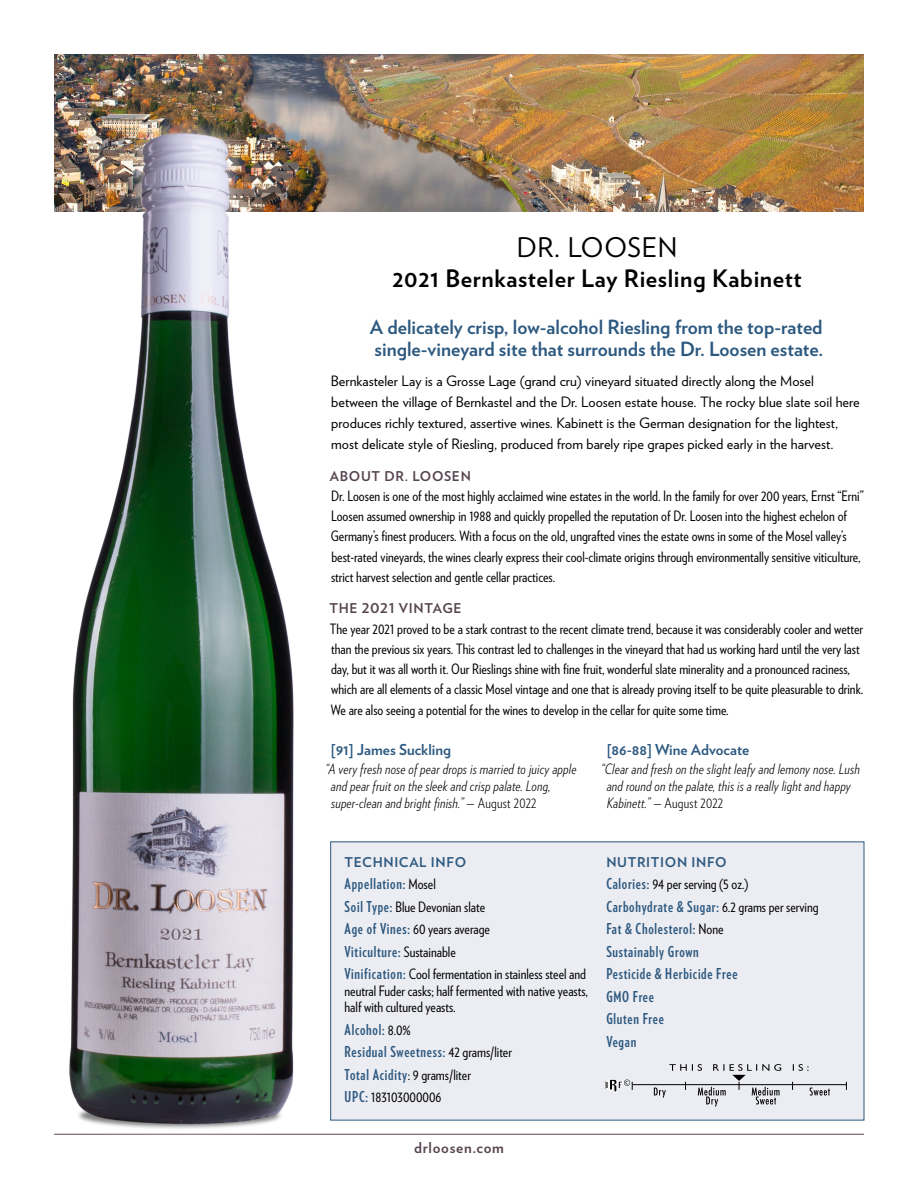
<style>
.page{position:relative;width:918px;height:1188px;background:#fff}
.page>*{position:absolute;margin:0;border:0;box-sizing:border-box;transform-origin:0 0}
.HD_1-V{font:27px "Verlag";letter-spacing:.025em;color:#000}
.HD_1A-V{font:700 24px "Verlag";letter-spacing:.025em;color:#000}
.Subhead_Description{font:700 19.5px/22.5px "Verlag";color:#2d5980}
.Tech_Info_Bullets{font:700 15px "Verlag Compressed";letter-spacing:.05em;color:#2d5980}
.Publication_Name{font:700 15px "Verlag";color:#2d5980}
.t1{font:700 15px "Verlag";letter-spacing:.05em;color:#57454f}
.Text-Verlag_Condense{font:14.25px/20.2px "Verlag Condensed";color:#000}
.Text-Verlag{font:14.25px/21px "Verlag";color:#000}
.Review_Text{font:italic 300 14.25px/17.2px "Verlag Condensed";letter-spacing:.015em;color:#000}
.Tech_Info_Bullets-2{font:14.25px/16.5px "Verlag Condensed";color:#000}
.subhd_1{font:700 13.5px "Verlag";letter-spacing:.05em;color:#57454f}
.Subhead-Tech_Info{font:700 13.5px "Verlag";letter-spacing:.05em;color:#2d5980}
.Tech_Info_Bullets-3{font:700 13.5px "Verlag";letter-spacing:.05em;color:#2d5980}
.s1{font-style:normal}
.s2{font-family:"Verlag Condensed";font-weight:400;font-size:14.25px;color:#000}
.s3{font-family:"Verlag Compressed";font-weight:700;font-size:15px;color:#2d5980}
</style>
<div class="page">
<hr style="left:54px;top:1134px;width:810px;height:1px;background:#57454f">
<img style="left:54px;top:54px;width:810px;height:158px">
<div style="left:331px;top:842px;width:533px;height:278px;background:#ecedf2"></div>
<svg style="left:606px;top:1079px;width:27px;height:13px"></svg>
<hr style="left:632px;top:1084px;width:215px;height:1px;background:#000">
<svg style="left:654px;top:1064px;width:176px;height:43px"></svg>
<div style="left:48px;top:113px;width:266px;height:1033px;background:#fff;opacity:.75"></div>
<img style="left:67px;top:128px;width:230px;height:1006px">
<p class="HD_1-V" style="left:517px;top:227px;width:162px">DR. LOOSEN</p>
<p class="HD_1A-V" style="left:393px;top:260px;width:411px">2021 Bernkasteler Lay Riesling Kabinett</p>
<p class="Subhead_Description" style="left:370px;top:314px;width:455px">A delicately crisp, low-alcohol Riesling from the top-rated single-vineyard site that surrounds the Dr. Loosen estate.</p>
<p class="Text-Verlag" style="left:331px;top:370px;width:530px">Bernkasteler Lay is a Grosse Lage (grand cru) vineyard situated directly along the Mosel between the village of Bernkastel and the Dr. Loosen estate house. The rocky blue slate soil here produces richly textured, assertive wines. Kabinett is the German designation for the lightest, most delicate style of Riesling, produced from barely ripe grapes picked early in the harvest.</p>
<p class="subhd_1" style="left:330px;top:465px;width:142px">ABOUT DR. LOOSEN</p>
<p class="Text-Verlag_Condense" style="left:331px;top:485px;width:534px">Dr. Loosen is one of the most highly acclaimed wine estates in the world. In the family for over 200 years, Ernst “Erni” Loosen assumed ownership in 1988 and quickly propelled the reputation of Dr. Loosen into the highest echelon of Germany’s finest producers. With a focus on the old, ungrafted vines the estate owns in some of the Mosel valley’s best-rated vineyards, the wines clearly express their cool-climate origins through environmentally sensitive viticulture, strict harvest selection and gentle cellar practices.</p>
<p class="subhd_1" style="left:329px;top:598px;width:134px">THE 2021 VINTAGE</p>
<p class="Text-Verlag_Condense" style="left:330px;top:618px;width:535px">The year 2021 proved to be a stark contrast to the recent climate trend, because it was considerably cooler and wetter than the previous six years. This contrast led to challenges in the vineyard that had us working hard until the very last day, but it was all worth it. Our Rieslings shine with fine fruit, wonderful slate minerality and a pronounced raciness, which are all elements of a classic Mosel vintage and one that is already proving itself to be quite pleasurable to drink.<br>We are also seeing a potential for the wines to develop in the cellar for quite some time.</p>
<p class="Publication_Name" style="left:331px;top:738px;width:122px">[91] James Suckling</p>
<p class="Review_Text" style="left:331px;top:759px;width:247px;text-indent:-6px">“A very fresh nose of pear drops is married to juicy apple and pear fruit on the sleek and crisp palate. Long, super-clean and bright finish.” <span class="s1">— August 2022</span></p>
<p class="Publication_Name" style="left:607px;top:738px;width:144px">[86-88] Wine Advocate</p>
<p class="Review_Text" style="left:607px;top:759px;width:255px;text-indent:-5px">“Clear and fresh on the slight leafy and lemony nose. Lush and round on the palate, this is a really light and happy<br>Kabinett.” <span class="s1">— August 2022</span></p>
<p class="Subhead-Tech_Info" style="left:345px;top:851px;width:123px">TECHNICAL INFO</p>
<p class="Tech_Info_Bullets" style="left:345px;top:873px;width:93px">Appellation: <span class="s2">Mosel</span></p>
<p class="Tech_Info_Bullets-2" style="left:345px;top:898px;width:142px"><span class="s3">Soil Type:</span> Blue Devonian slate</p>
<p class="Tech_Info_Bullets-2" style="left:345px;top:920px;width:147px"><span class="s3">Age of Vines:</span> 60 years average</p>
<p class="Tech_Info_Bullets" style="left:345px;top:940px;width:113px">Viticulture: <span class="s2">Sustainable</span></p>
<p class="Tech_Info_Bullets-2" style="left:345px;top:965px;width:245px"><span class="s3">Vinification:</span> Cool fermentation in stainless steel and neutral Fuder casks; half fermented with native yeasts, half with cultured yeasts.</p>
<p class="Tech_Info_Bullets" style="left:345px;top:1018px;width:68px">Alcohol: <span class="s2">8.0%</span></p>
<p class="Tech_Info_Bullets" style="left:345px;top:1041px;width:169px">Residual Sweetness: <span class="s2">42 grams/liter</span></p>
<p class="Tech_Info_Bullets-2" style="left:345px;top:1066px;width:128px"><span class="s3">Total Acidity</span>: 9 grams/liter</p>
<p class="Tech_Info_Bullets-2" style="left:345px;top:1088px;width:98px"><span class="s3">UPC:</span> 183103000006</p>
<p class="t1" style="left:414px;top:1135px;width:91px">drloosen.com</p>
<p class="Tech_Info_Bullets-3" style="left:606px;top:851px;width:122px">NUTRITION INFO</p>
<p class="Tech_Info_Bullets-2" style="left:606px;top:875px;width:144px"><span class="s3">Calories:</span> 94 per serving (5 oz.)</p>
<p class="Tech_Info_Bullets" style="left:606px;top:895px;width:214px">Carbohydrate &amp; Sugar: <span class="s2">6.2 grams per serving</span></p>
<p class="Tech_Info_Bullets" style="left:606px;top:918px;width:119px">Fat &amp; Cholesterol: <span class="s2">None</span></p>
<p class="Tech_Info_Bullets" style="left:606px;top:940px;width:94px">Sustainably Grown</p>
<p class="Tech_Info_Bullets" style="left:606px;top:963px;width:133px">Pesticide &amp; Herbicide Free</p>
<p class="Tech_Info_Bullets" style="left:606px;top:985px;width:49px">GMO Free</p>
<p class="Tech_Info_Bullets" style="left:606px;top:1008px;width:59px">Gluten Free</p>
<p class="Tech_Info_Bullets" style="left:606px;top:1030px;width:31px">Vegan</p>
</div>
